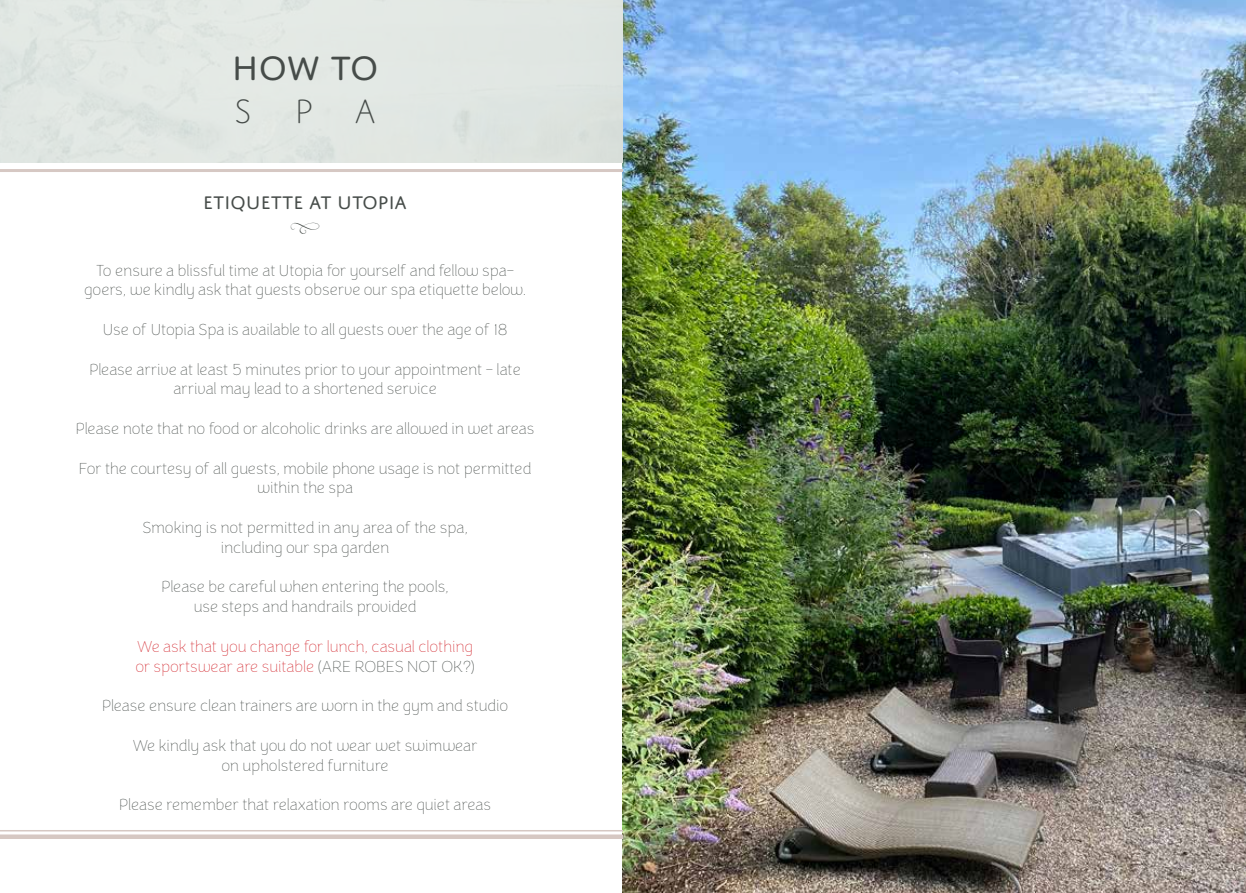
<style>
.page{position:relative;width:1246px;height:893px;background:#fff}
.page>*{position:absolute;margin:0;border:0;box-sizing:border-box;transform-origin:0 0}
.t1{font:36px "Domus Titling";color:#464c49}
.t2{font:200 36px "Domus Titling";color:#464c49}
.t3{font:19.5px "Domus Titling";color:#464c49}
.t4{font:18px "Looking Flowers Deco";color:#464c49}
.t5{font:200 16.5px/19.8px "Congenial";color:#464c49;text-align:center}
.t6{font:200 16.5px/19.8px "Congenial";color:#d2232a}
.s1{color:#464c49}
</style>
<div class="page">
<img style="left:623px;top:0;width:623px;height:893px">
<hr style="left:0;top:169px;width:623px;height:3px;background:#d6c8c3">
<hr style="left:0;top:830px;width:623px;height:1px;background:#d6c8c3">
<div style="left:0;top:834px;width:623px;height:5px;background:#d6c8c3"></div>
<div style="left:0;top:0;width:623px;height:163px;background:#e1e7e3"></div>
<h1 class="t1" style="left:232px;top:48px;width:148px">HOW TO</h1>
<h1 class="t2" style="left:234px;top:92px;width:144px">SPA</h1>
<p class="t3" style="left:203px;top:192px;width:205px">ETIQUETTE AT UTOPIA</p>
<p class="t4" style="left:290px;top:214px;width:32px">c</p>
<p class="t5" style="left:84px;top:261px;width:444px">To ensure a blissful time at Utopia for yourself and fellow spa&shy;goers, we kindly ask that guests observe our spa etiquette below.</p>
<p class="t5" style="left:103px;top:320px;width:406px">Use of Utopia Spa is available to all guests over the age of 18</p>
<p class="t5" style="left:89px;top:360px;width:433px">Please arrive at least 5 minutes prior to your appointment - late arrival may lead to a shortened service</p>
<p class="t5" style="left:76px;top:419px;width:460px">Please note that no food or alcoholic drinks are allowed in wet areas</p>
<p class="t5" style="left:79px;top:459px;width:454px">For the courtesy of all guests, mobile phone usage is not permitted within the spa</p>
<p class="t5" style="left:142px;top:518px;width:327px">Smoking is not permitted in any area of the spa, including our spa garden</p>
<p class="t5" style="left:161px;top:577px;width:289px">Please be careful when entering the pools, use steps and handrails provided</p>
<p class="t6" style="left:135px;top:637px;width:341px">We ask that you change for lunch, casual clothing or sportswear are suitable <span class="s1">(ARE ROBES NOT OK?)</span></p>
<p class="t5" style="left:102px;top:696px;width:408px">Please ensure clean trainers are worn in the gym and studio</p>
<p class="t5" style="left:133px;top:736px;width:346px">We kindly ask that you do not wear wet swimwear on upholstered furniture</p>
<p class="t5" style="left:119px;top:795px;width:373px">Please remember that relaxation rooms are quiet areas</p>
</div>
